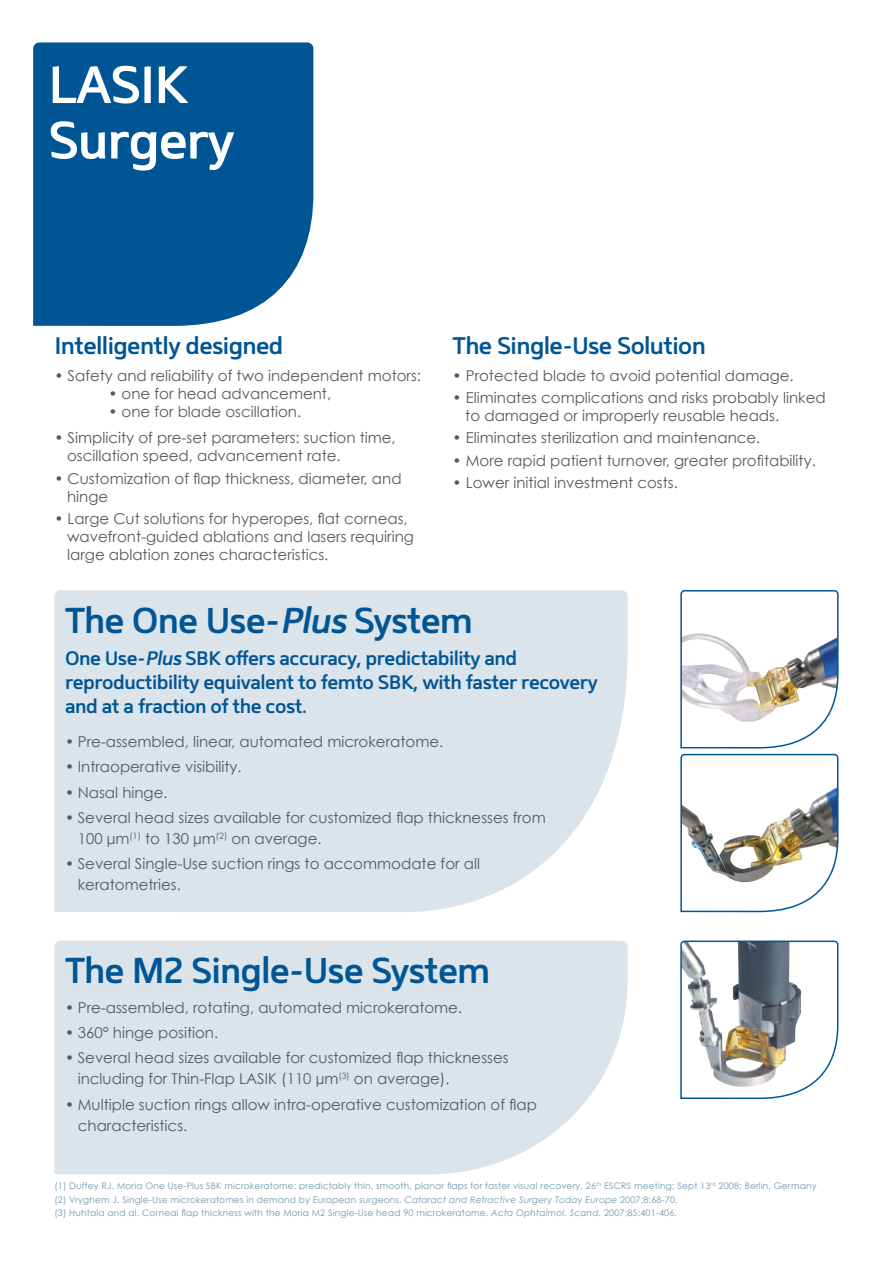
<style>
.page{position:relative;width:893px;height:1263px;background:#fff}
.page>*{position:absolute;margin:0;border:0;box-sizing:border-box;transform-origin:0 0}
.t1{font:600 52.5px/55.5px "Mentone";letter-spacing:-.025em;color:#fff}
.t2{font:600 36px "Mentone";letter-spacing:-.025em;color:#005595}
.t3{font:600 24px "Mentone";letter-spacing:-.025em;color:#005595}
.t4{font:600 19.5px/24px "Mentone";letter-spacing:-.025em;color:#005595}
.t5{font:15px/18px "Century Gothic";color:#57585a}
.t6{font:9px/13.5px "Century Gothic";letter-spacing:.02em;color:#6c98ac}
.s1{font-style:italic}
</style>
<div class="page">
<div style="left:54px;top:590px;width:574px;height:322px;background:#dbe4ea"></div>
<div style="left:33px;top:42px;width:280px;height:284px;background:#005595"></div>
<div style="left:54px;top:941px;width:574px;height:233px;background:#dbe4ea"></div>
<img style="left:680px;top:590px;width:159px;height:323px">
<svg style="left:680px;top:940px;width:159px;height:160px"></svg>
<h1 class="t1" style="left:48px;top:56px;width:188px">LASIK<br>Surgery</h1>
<h3 class="t3" style="left:54px;top:331px;width:230px">Intelligently designed</h3>
<p class="t5" style="left:54px;top:366px;width:368px">• Safety and reliability of two independent motors:</p>
<p class="t5" style="left:108px;top:384px;width:224px">• one for head advancement,</p>
<p class="t5" style="left:108px;top:402px;width:194px">• one for blade oscillation.</p>
<p class="t5" style="left:67px;top:429px;width:330px;text-indent:-13px">• Simplicity of pre-set parameters: suction time, oscillation speed, advancement rate.</p>
<p class="t5" style="left:67px;top:469px;width:336px;text-indent:-13px">• Customization of flap thickness, diameter, and hinge</p>
<p class="t5" style="left:67px;top:509px;width:348px;text-indent:-13px">• Large Cut solutions for hyperopes, flat corneas, wavefront-guided ablations and lasers requiring large ablation zones characteristics.</p>
<h3 class="t3" style="left:453px;top:331px;width:255px">The Single-Use Solution</h3>
<p class="t5" style="left:453px;top:366px;width:343px">• Protected blade to avoid potential damage.</p>
<p class="t5" style="left:465px;top:388px;width:362px;text-indent:-13px">• Eliminates complications and risks probably linked to damaged or improperly reusable heads.</p>
<p class="t5" style="left:453px;top:429px;width:309px">• Eliminates sterilization and maintenance.</p>
<p class="t5" style="left:453px;top:451px;width:365px">• More rapid patient turnover, greater profitability.</p>
<p class="t5" style="left:453px;top:473px;width:227px">• Lower initial investment costs.</p>
<h2 class="t2" style="left:65px;top:598px;width:409px">The One Use-<span class="s1">Plus</span> System</h2>
<h3 class="t4" style="left:65px;top:646px;width:534px">One Use-<span class="s1">Plus</span> SBK offers accuracy, predictability and reproductibility equivalent to femto SBK, with faster recovery and at a fraction of the cost.</h3>
<p class="t5" style="left:65px;top:732px;width:380px">• Pre-assembled, linear, automated microkeratome.</p>
<p class="t5" style="left:65px;top:758px;width:178px">• Intraoperative visibility.</p>
<p class="t5" style="left:65px;top:783px;width:104px">• Nasal hinge.</p>
<p class="t5" style="left:78px;top:807px;width:469px;line-height:21px;text-indent:-13px">• Several head sizes available for customized flap thicknesses from<br>100 μm<sup>(1)</sup> to 130 μm<sup>(2)</sup> on average.</p>
<p class="t5" style="left:78px;top:853px;width:404px;line-height:21px;text-indent:-13px">• Several Single-Use suction rings to accommodate for all keratometries.</p>
<h2 class="t2" style="left:65px;top:948px;width:427px">The M2 Single-Use System</h2>
<p class="t5" style="left:65px;top:998px;width:399px">• Pre-assembled, rotating, automated microkeratome.</p>
<p class="t5" style="left:65px;top:1023px;width:155px">• 360° hinge position.</p>
<p class="t5" style="left:78px;top:1047px;width:432px;line-height:21px;text-indent:-13px">• Several head sizes available for customized flap thicknesses including for Thin-Flap LASIK (110 μm<sup>(3)</sup> on average).</p>
<p class="t5" style="left:78px;top:1093px;width:461px;line-height:21px;text-indent:-13px">• Multiple suction rings allow intra-operative customization of flap characteristics.</p>
<p class="t6" style="left:54px;top:1179px;width:764px">(1) Duffey RJ. Moria One Use-Plus SBK microkeratome: predictably thin, smooth, planar flaps for faster visual recovery. 26<sup>th</sup> ESCRS meeting; Sept 13<sup>rd</sup> 2008; Berlin, Germany (2) Vryghem J. Single-Use microkeratomes in demand by European surgeons. <span class="s1">Cataract and Refractive Surgery Today Europe</span> 2007;8:68-70.<br>(3) Huhtala and al. Corneal flap thickness with the Moria M2 Single-Use head 90 microkeratome. <span class="s1">Acta Ophtalmol. Scand.</span> 2007;85:401-406.</p>
</div>
